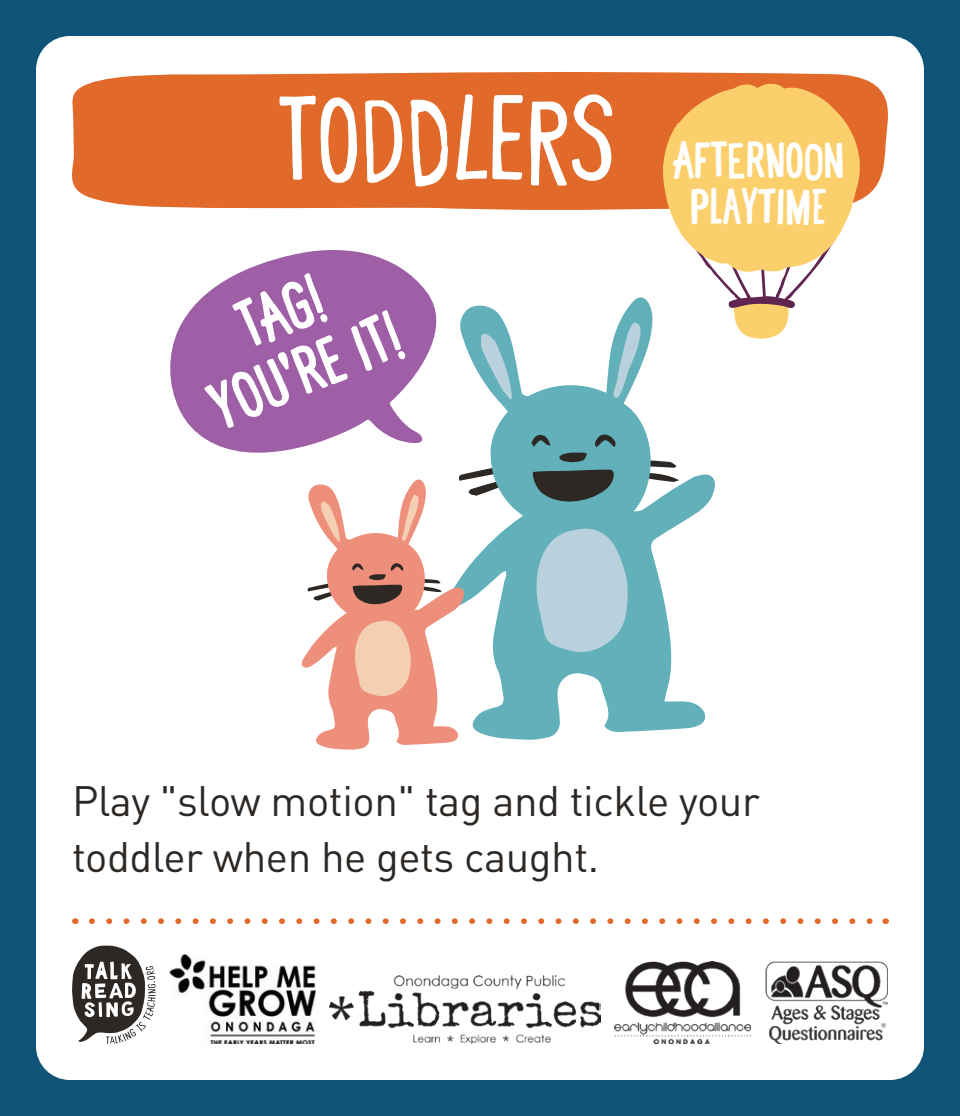
<style>
.page{position:relative;width:960px;height:1116px;background:#105577}
.page>*{position:absolute;margin:0;border:0;box-sizing:border-box;transform-origin:0 0}
.t1{font:112px "TRS Hand F Regular";color:#fff}
.t2{font:64px/64px "TRS Hand F Bold";color:#fff;text-align:center}
.t3{font:48px/46.4px "TRS Hand F Bold";letter-spacing:-.01em;color:#fff;text-align:center}
.t4{font:42px/56px "DINOT";letter-spacing:-.01em;color:#2d2824}
</style>
<div class="page">
<div style="left:36px;top:36px;width:888px;height:1044px;background:#fff;border-radius:34px"></div>
<div style="left:72px;top:71px;width:816px;height:139px;background:#e16a2b"></div>
<svg style="left:662px;top:83px;width:198px;height:256px"></svg>
<svg style="left:170px;top:250px;width:267px;height:203px;fill:#9e5fa7"></svg>
<svg style="left:458px;top:296px;width:258px;height:444px"></svg>
<svg style="left:536px;top:528px;width:93px;height:128px;background:#a4c9d4"></svg>
<svg style="left:532px;top:469px;width:82px;height:38px;background:#3f5758"></svg>
<svg style="left:481px;top:333px;width:31px;height:67px;background:#92c4cd"></svg>
<svg style="left:610px;top:322px;width:31px;height:78px;background:#96c7cf"></svg>
<svg style="left:558px;top:453px;width:29px;height:9px"></svg>
<svg style="left:593px;top:433px;width:24px;height:14px"></svg>
<svg style="left:531px;top:435px;width:20px;height:12px"></svg>
<svg style="left:92px;top:918px;width:781px;height:6px"></svg>
<img style="left:329px;top:976px;width:271px;height:68px">
<img style="left:614px;top:961px;width:137px;height:83px">
<svg style="left:72px;top:946px;width:84px;height:98px"></svg>
<img style="left:170px;top:954px;width:145px;height:90px">
<img style="left:765px;top:961px;width:123px;height:83px">
<svg style="left:301px;top:479px;width:164px;height:271px"></svg>
<svg style="left:354px;top:620px;width:57px;height:78px;background:#f2c0a6"></svg>
<svg style="left:321px;top:501px;width:19px;height:41px"></svg>
<svg style="left:400px;top:495px;width:19px;height:47px"></svg>
<svg style="left:352px;top:563px;width:52px;height:44px;background:#9f6557"></svg>
<h1 class="t1" style="left:278px;top:72px;width:338px">TODDLERS</h1>
<h2 class="t2" style="left:175px;top:317px;width:204px;rotate:-22deg">TAG!<br>YOU'RE IT!</h2>
<p class="t3" style="left:673px;top:134px;width:173px">AFTERNOON<br>PLAYTIME</p>
<p class="t4" style="left:72px;top:772px;width:689px">Play "slow motion" tag and tickle your toddler when he gets caught.</p>
</div>
